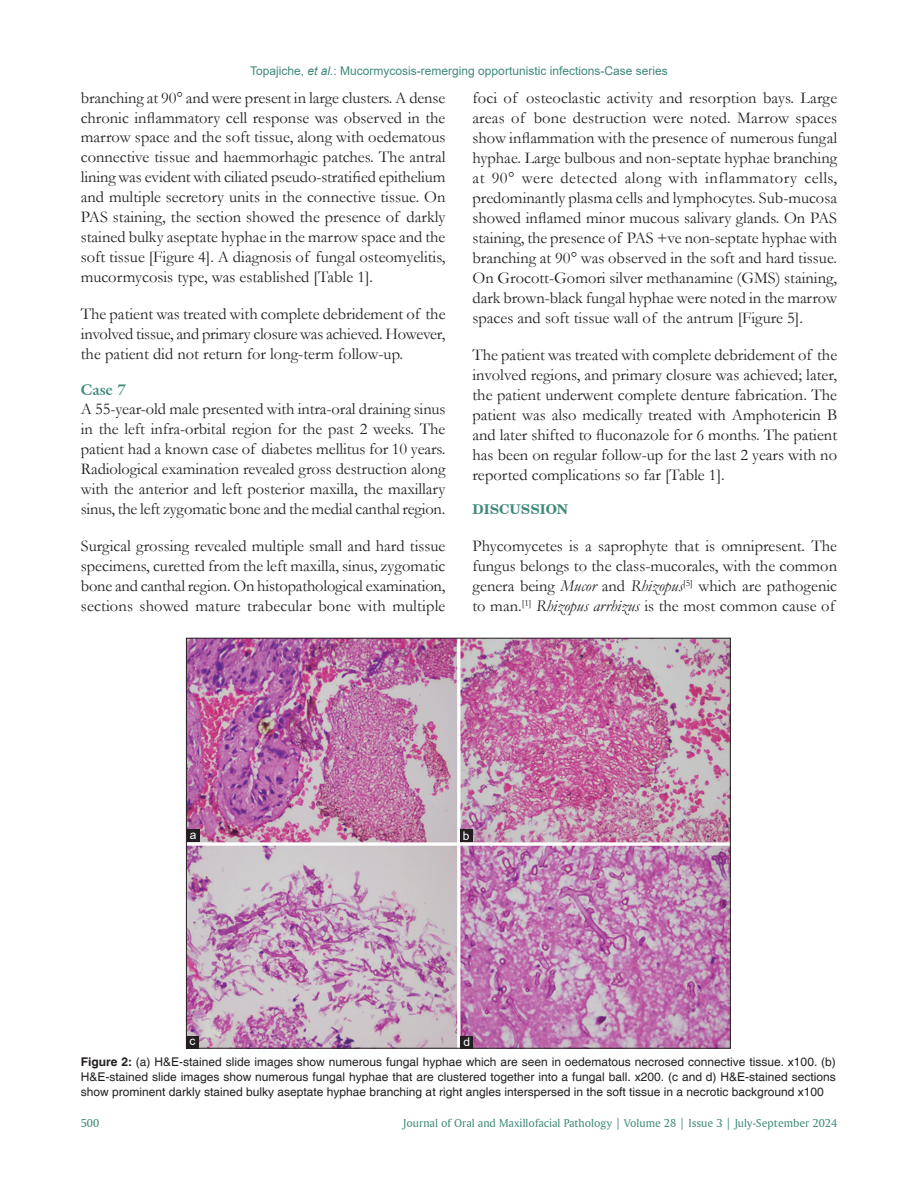
<style>
.page{position:relative;width:918px;height:1188px;background:#fff}
.page>*{position:absolute;margin:0;border:0;box-sizing:border-box;transform-origin:0 0}
.TX{font:16.5px/20px "Garamond";color:#231f20;text-align:justify}
.t1{font:700 15px "Galliard IT Cby BT";color:#3f897a}
.t2{font:700 13.5px "Century Schoolbook BT";color:#3f897a}
.FGC{font:12px/15px "Helvetica";color:#231f20;text-align:justify}
.t3{font:12px "Amerigo BT Roman A";color:#3f897a}
.t4{font:12px "Arial";color:#3f897a}
.LABEL{font:12px "Arial";color:#fff}
.s1{font-style:italic}
.s2{font-weight:700}
</style>
<div class="page">
<img style="left:188px;top:640px;width:541px;height:406px">
<div style="left:461px;top:1036px;width:12px;height:12px;background:#231f20"></div>
<div style="left:186px;top:1036px;width:13px;height:12px;background:#231f20"></div>
<div style="left:460px;top:830px;width:12px;height:12px;background:#231f20"></div>
<div style="left:187px;top:829px;width:12px;height:13px;background:#231f20"></div>
<p class="t4" style="left:250px;top:62px;width:419px">Topajiche, <span class="s1">et al.</span>: Mucormycosis-remerging opportunistic infections-Case series</p>
<p class="TX" style="left:81px;top:87px;width:366px">branching at 90° and were present in large clusters. A dense chronic inflammatory cell response was observed in the marrow space and the soft tissue, along with oedematous connective tissue and haemmorhagic patches. The antral lining was evident with ciliated pseudo‑stratified epithelium and multiple secretory units in the connective tissue. On PAS staining, the section showed the presence of darkly stained bulky aseptate hyphae in the marrow space and the soft tissue [Figure 4]. A diagnosis of fungal osteomyelitis, mucormycosis type, was established [Table 1].</p>
<p class="TX" style="left:81px;top:303px;width:366px">The patient was treated with complete debridement of the involved tissue, and primary closure was achieved. However, the patient did not return for long‑term follow‑up.</p>
<h2 class="t1" style="left:81px;top:380px;width:47px">Case 7</h2>
<p class="TX" style="left:81px;top:399px;width:366px">A 55‑year‑old male presented with intra‑oral draining sinus in the left infra‑orbital region for the past 2 weeks. The patient had a known case of diabetes mellitus for 10 years.<br>Radiological examination revealed gross destruction along with the anterior and left posterior maxilla, the maxillary sinus, the left zygomatic bone and the medial canthal region.</p>
<p class="TX" style="left:81px;top:536px;width:366px">Surgical grossing revealed multiple small and hard tissue specimens, curetted from the left maxilla, sinus, zygomatic bone and canthal region. On histopathological examination, sections showed mature trabecular bone with multiple</p>
<p class="TX" style="left:472px;top:87px;width:366px">foci of osteoclastic activity and resorption bays. Large areas of bone destruction were noted. Marrow spaces show inflammation with the presence of numerous fungal hyphae. Large bulbous and non‑septate hyphae branching at 90° were detected along with inflammatory cells, predominantly plasma cells and lymphocytes. Sub‑mucosa showed inflamed minor mucous salivary glands. On PAS staining, the presence of PAS +ve non‑septate hyphae with branching at 90° was observed in the soft and hard tissue.<br>On Grocott‑Gomori silver methanamine (GMS) staining, dark brown‑black fungal hyphae were noted in the marrow spaces and soft tissue wall of the antrum [Figure 5].</p>
<p class="TX" style="left:472px;top:344px;width:366px">The patient was treated with complete debridement of the involved regions, and primary closure was achieved; later, the patient underwent complete denture fabrication. The patient was also medically treated with Amphotericin B and later shifted to fluconazole for 6 months. The patient has been on regular follow‑up for the last 2 years with no reported complications so far [Table 1].</p>
<h1 class="t2" style="left:472px;top:501px;width:97px">DISCUSSION</h1>
<p class="TX" style="left:472px;top:535px;width:366px">Phycomycetes is a saprophyte that is omnipresent. The fungus belongs to the class‑mucorales, with the common genera being <span class="s1">Mucor</span> and <span class="s1">Rhizopus</span><sup>[5]</sup> which are pathogenic to man.<sup>[1]</sup> <span class="s1">Rhizopus arrhizus</span> is the most common cause of</p>
<p class="LABEL" style="left:190px;top:826px;width:8px">a</p>
<p class="LABEL" style="left:463px;top:828px;width:8px">b</p>
<p class="LABEL" style="left:190px;top:1033px;width:7px">c</p>
<p class="LABEL" style="left:464px;top:1034px;width:8px">d</p>
<p class="FGC" style="left:81px;top:1055px;width:757px"><span class="s2">Figure 2:</span> (a) H&amp;E‑stained slide images show numerous fungal hyphae which are seen in oedematous necrosed connective tissue. x100. (b)<br>H&amp;E‑stained slide images show numerous fungal hyphae that are clustered together into a fungal ball. x200. (c and d) H&amp;E‑stained sections show prominent darkly stained bulky aseptate hyphae branching at right angles interspersed in the soft tissue in a necrotic background x100</p>
<p class="t3" style="left:81px;top:1116px;width:20px">500</p>
<p class="t3" style="left:403px;top:1116px;width:436px">Journal of Oral and Maxillofacial Pathology | Volume 28 | Issue 3 | July-September 2024</p>
</div>
